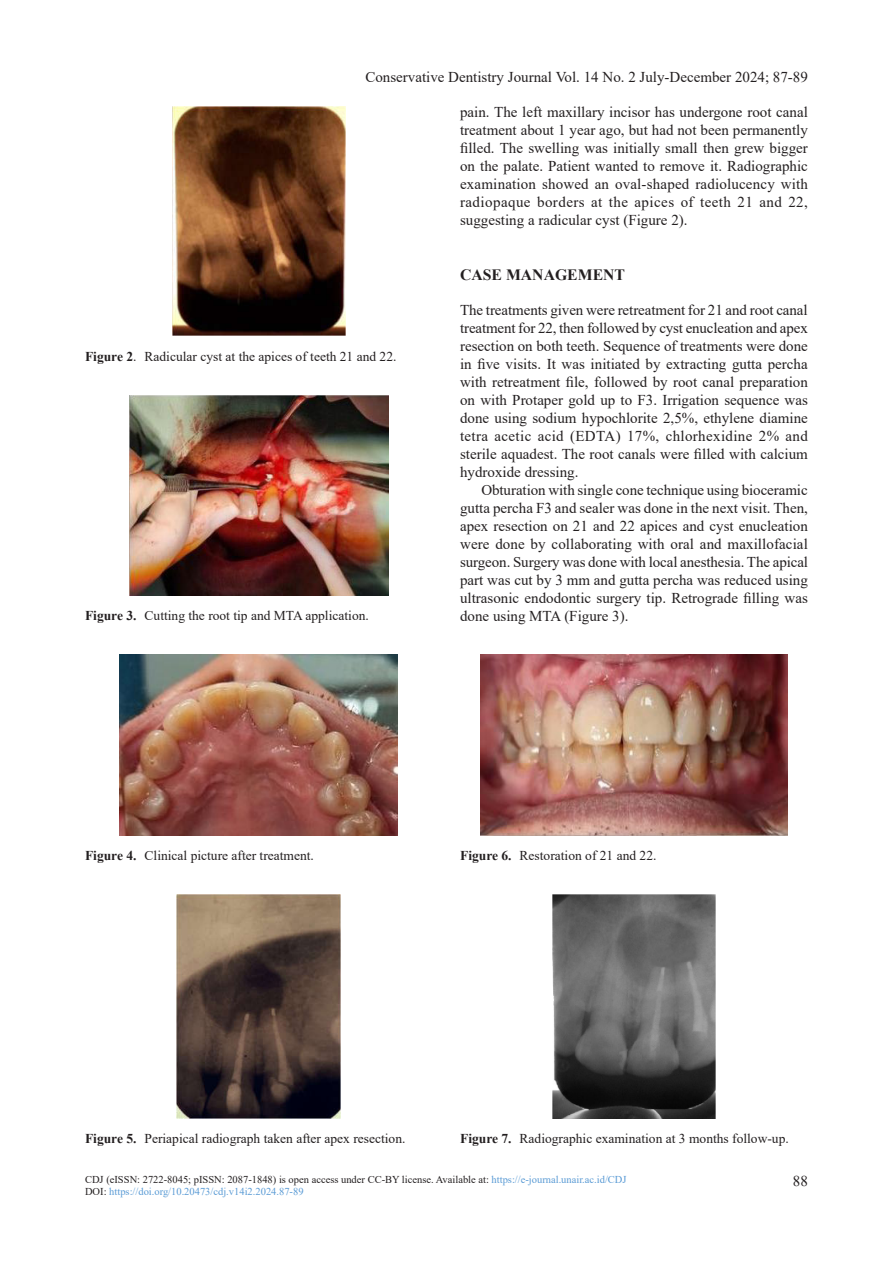
<style>
.page{position:relative;width:893px;height:1263px;background:#fff}
.page>*{position:absolute;margin:0;border:0;box-sizing:border-box;transform-origin:0 0}
.Bab{font:700 15.75px "Times New Roman";color:#231f20}
.Paragraf_pertama{font:15px/18px "Times New Roman";color:#231f20;text-align:justify}
.Teks{font:15px/18px "Times New Roman";color:#231f20;text-align:justify}
.Gambar_kop{font:13.5px "Times New Roman";color:#231f20}
.t1{font:10.5px "Times New Roman";color:#231f20}
.t2{font:10.5px "Times New Roman";color:#5a9bd5}
.s1{font-weight:700}
.s2{color:#5a9bd5}
.s3{color:#231f20}
</style>
<div class="page">
<img style="left:129px;top:396px;width:259px;height:200px">
<img style="left:120px;top:655px;width:278px;height:180px">
<img style="left:177px;top:894px;width:164px;height:224px">
<img style="left:173px;top:106px;width:172px;height:230px">
<img style="left:480px;top:655px;width:308px;height:180px">
<img style="left:552px;top:894px;width:164px;height:224px">
<p class="Paragraf_pertama" style="left:365px;top:67px;width:444px">Conservative Dentistry Journal Vol. 14 No. 2 July-December 2024; 87-89</p>
<p class="Gambar_kop" style="left:85px;top:346px;width:313px"><span class="s1">Figure 2</span>. Radicular cyst at the apices of teeth 21 and 22.</p>
<p class="Gambar_kop" style="left:85px;top:606px;width:285px"><span class="s1">Figure 3.</span> Cutting the root tip and MTA application.</p>
<p class="Paragraf_pertama" style="left:460px;top:102px;width:349px">pain. The left maxillary incisor has undergone root canal treatment about 1 year ago, but had not been permanently filled. The swelling was initially small then grew bigger on the palate. Patient wanted to remove it. Radiographic examination showed an oval-shaped radiolucency with radiopaque borders at the apices of teeth 21 and 22, suggesting a radicular cyst (Figure 2).</p>
<p class="Bab" style="left:460px;top:263px;width:166px">CASE MANAGEMENT</p>
<p class="Paragraf_pertama" style="left:460px;top:300px;width:349px">The treatments given were retreatment for 21 and root canal treatment for 22, then followed by cyst enucleation and apex resection on both teeth. Sequence of treatments were done in five visits. It was initiated by extracting gutta percha with retreatment file, followed by root canal preparation on with Protaper gold up to F3. Irrigation sequence was done using sodium hypochlorite 2,5%, ethylene diamine tetra acetic acid (EDTA) 17%, chlorhexidine 2% and sterile aquadest. The root canals were filled with calcium hydroxide dressing.</p>
<p class="Teks" style="left:460px;top:480px;width:349px;text-indent:21px">Obturation with single cone technique using bioceramic gutta percha F3 and sealer was done in the next visit. Then, apex resection on 21 and 22 apices and cyst enucleation were done by collaborating with oral and maxillofacial surgeon. Surgery was done with local anesthesia. The apical part was cut by 3 mm and gutta percha was reduced using ultrasonic endodontic surgery tip. Retrograde filling was done using MTA (Figure 3).</p>
<p class="Gambar_kop" style="left:85px;top:846px;width:230px"><span class="s1">Figure 4.</span> Clinical picture after treatment.</p>
<p class="Gambar_kop" style="left:460px;top:846px;width:198px"><span class="s1">Figure 6.</span> Restoration of 21 and 22.</p>
<p class="Gambar_kop" style="left:85px;top:1129px;width:322px"><span class="s1">Figure 5.</span> Periapical radiograph taken after apex resection.</p>
<p class="Gambar_kop" style="left:460px;top:1129px;width:330px"><span class="s1">Figure 7.</span> Radiographic examination at 3 months follow-up.</p>
<p class="t1" style="left:85px;top:1172px;width:543px">CDJ (eISSN: 2722-8045; pISSN: 2087-1848) is open access under CC-BY license. Available at: <span class="s2">https://e-journal.unair.ac.id/CDJ</span></p>
<p class="t2" style="left:85px;top:1184px;width:220px"><span class="s3">DOI:</span> https://doi.org/10.20473/cdj.v14i2.2024.87-89</p>
<p class="Paragraf_pertama" style="left:793px;top:1171px;width:16px">88</p>
</div>
